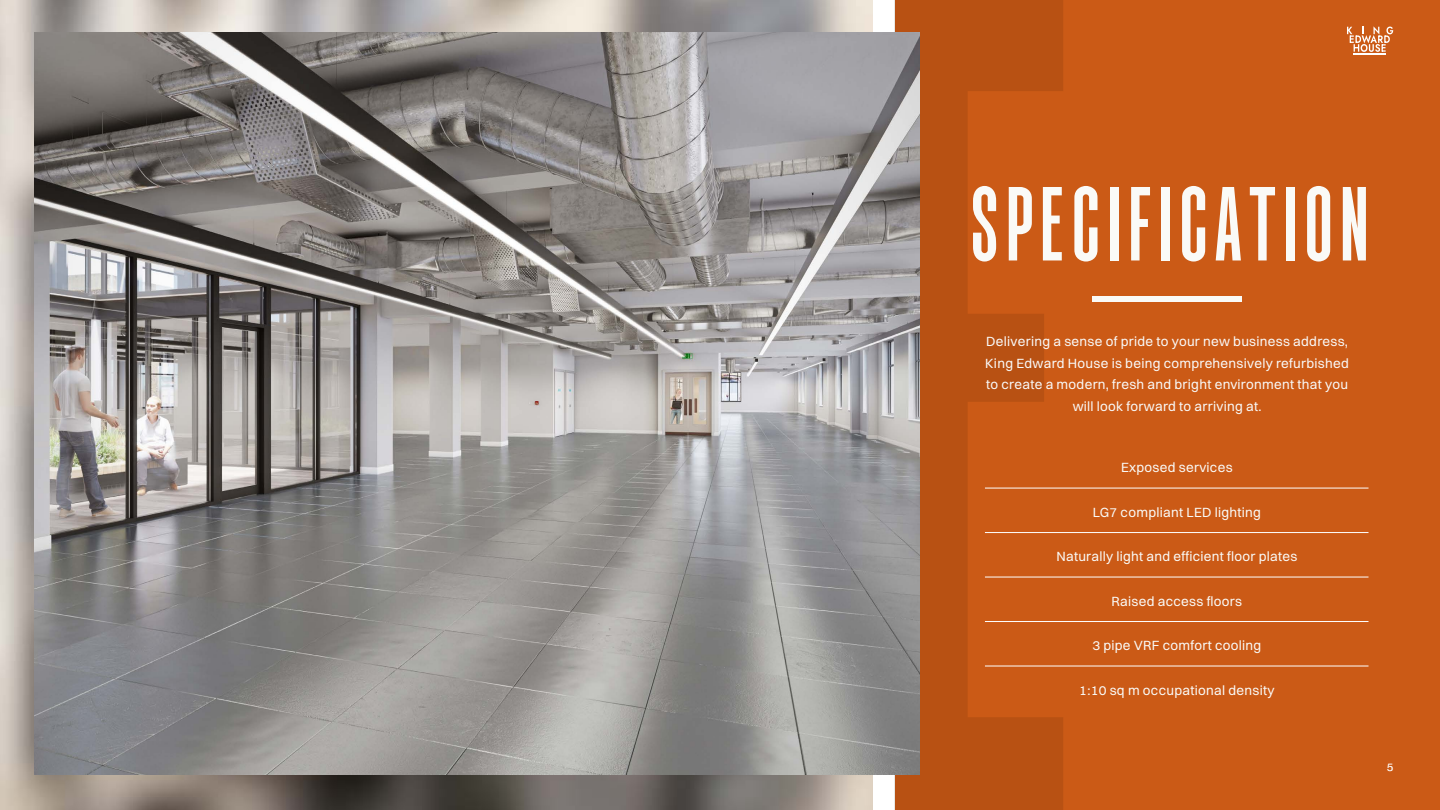
<style>
.page{position:relative;width:1440px;height:810px;background:#fff}
.page>*{position:absolute;margin:0;border:0;box-sizing:border-box;transform-origin:0 0}
.t1{font:500 105px "AH Super Duper";letter-spacing:.04em;color:#fafaf7}
.t2{font:13.5px/21.6px "Switzer";letter-spacing:.02em;color:#f9f9f8;text-align:center}
.t3{font:13.5px "Switzer";letter-spacing:.02em;color:#fafaf7}
.t4{font:500 10.5px "Fivo Sans Modern";color:#fff}
</style>
<div class="page">
<img style="left:0;top:0;width:872px;height:810px">
<div style="left:894px;top:0;width:545px;height:810px;background:#cb5a16"></div>
<svg style="left:894px;top:0;width:169px;height:810px;fill:#b85113"></svg>
<div style="left:1092px;top:296px;width:149px;height:6px;background:#fafaf7"></div>
<hr style="left:984px;top:532px;width:384px;height:1px;background:#fff">
<hr style="left:984px;top:488px;width:384px;height:1px;background:#fff">
<hr style="left:984px;top:621px;width:384px;height:1px;background:#fff">
<hr style="left:984px;top:666px;width:384px;height:1px;background:#fff">
<hr style="left:984px;top:577px;width:384px;height:1px;background:#fff">
<img style="left:34px;top:32px;width:885px;height:742px">
<svg style="left:1347px;top:26px;width:46px;height:26px"></svg>
<hr style="left:1353px;top:53px;width:32px;height:2px;background:#fff">
<h1 class="t1" style="left:968px;top:176px;width:403px">SPECIFICATION</h1>
<p class="t2" style="left:985px;top:330px;width:365px">Delivering a sense of pride to your new business address, King Edward House is being comprehensively refurbished to create a modern, fresh and bright environment that you will look forward to arriving at.</p>
<p class="t3" style="left:1121px;top:460px;width:113px">Exposed services</p>
<p class="t3" style="left:1092px;top:504px;width:170px">LG7 compliant LED lighting</p>
<p class="t3" style="left:1056px;top:549px;width:242px">Naturally light and efficient floor plates</p>
<p class="t3" style="left:1111px;top:593px;width:132px">Raised access floors</p>
<p class="t3" style="left:1092px;top:638px;width:170px">3 pipe VRF comfort cooling</p>
<p class="t3" style="left:1079px;top:682px;width:197px">1:10 sq m occupational density</p>
<p class="t4" style="left:1386px;top:761px;width:8px">5</p>
</div>
